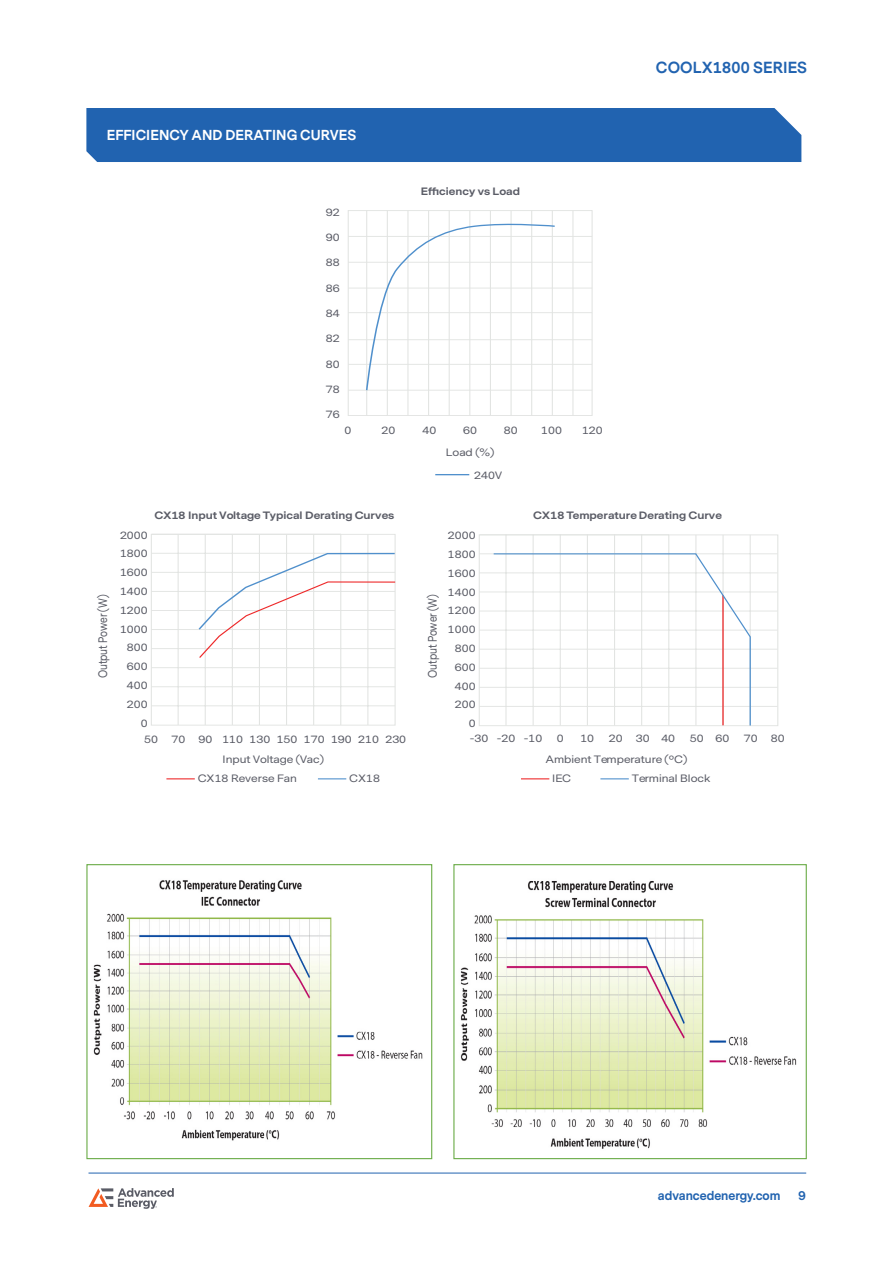
<style>
.page{position:relative;width:893px;height:1263px;background:#fff}
.page>*{position:absolute;margin:0;border:0;box-sizing:border-box;transform-origin:0 0}
.t1{font:700 15px "Messina Sans";letter-spacing:.01em;color:#2163b0}
.Heading_1{font:700 13.5px "Messina Sans";letter-spacing:.01em;color:#fff}
.t2{font:700 12px "Messina Sans";color:#2163b0}
.t3{font:11.55px "Messina Sans";color:#5a5c66;scale:.86 1}
.t4{font:9.9px/18.8px "Messina Sans";color:#5a5c66;text-align:right;scale:1.16 1}
.t5{font:700 9.9px "Messina Sans";color:#5a5c66;scale:1.16 1}
</style>
<div class="page">
<hr style="left:88px;top:1172px;width:718px;height:1px;background:#2163b0">
<svg style="left:89px;top:1188px;width:85px;height:21px"></svg>
<div style="left:86px;top:108px;width:715px;height:54px;background:#2163b0"></div>
<div style="left:348px;top:210px;width:244px;height:206px;border:1px solid #e2e4e2"></div>
<hr style="left:435px;top:474px;width:34px;height:1px;background:#5090cc">
<svg style="left:166px;top:778px;width:29px;height:1px"></svg>
<svg style="left:318px;top:778px;width:28px;height:1px"></svg>
<hr style="left:178px;top:534px;width:1px;height:191px;background:#e2e4e2">
<hr style="left:205px;top:534px;width:1px;height:191px;background:#e2e4e2">
<hr style="left:232px;top:534px;width:1px;height:191px;background:#e2e4e2">
<hr style="left:259px;top:534px;width:1px;height:191px;background:#e2e4e2">
<hr style="left:286px;top:534px;width:1px;height:191px;background:#e2e4e2">
<hr style="left:313px;top:534px;width:1px;height:191px;background:#e2e4e2">
<hr style="left:340px;top:534px;width:1px;height:191px;background:#e2e4e2">
<hr style="left:368px;top:534px;width:1px;height:191px;background:#e2e4e2">
<hr style="left:151px;top:553px;width:244px;height:1px;background:#e2e4e2">
<hr style="left:151px;top:572px;width:244px;height:1px;background:#e2e4e2">
<hr style="left:151px;top:591px;width:244px;height:1px;background:#e2e4e2">
<hr style="left:151px;top:610px;width:244px;height:1px;background:#e2e4e2">
<hr style="left:151px;top:629px;width:244px;height:1px;background:#e2e4e2">
<hr style="left:151px;top:648px;width:244px;height:1px;background:#e2e4e2">
<hr style="left:151px;top:667px;width:244px;height:1px;background:#e2e4e2">
<hr style="left:151px;top:686px;width:244px;height:1px;background:#e2e4e2">
<hr style="left:151px;top:705px;width:244px;height:1px;background:#e2e4e2">
<div style="left:151px;top:534px;width:244px;height:191px;border:1px solid #e2e4e2"></div>
<svg style="left:521px;top:778px;width:28px;height:1px"></svg>
<svg style="left:600px;top:778px;width:29px;height:1px"></svg>
<hr style="left:506px;top:535px;width:1px;height:190px;background:#e2e4e2">
<hr style="left:533px;top:535px;width:1px;height:190px;background:#e2e4e2">
<hr style="left:560px;top:535px;width:1px;height:190px;background:#e2e4e2">
<hr style="left:587px;top:535px;width:1px;height:190px;background:#e2e4e2">
<hr style="left:614px;top:535px;width:1px;height:190px;background:#e2e4e2">
<hr style="left:641px;top:535px;width:1px;height:190px;background:#e2e4e2">
<hr style="left:668px;top:535px;width:1px;height:190px;background:#e2e4e2">
<hr style="left:696px;top:535px;width:1px;height:190px;background:#e2e4e2">
<hr style="left:723px;top:535px;width:1px;height:190px;background:#e2e4e2">
<hr style="left:750px;top:535px;width:1px;height:190px;background:#e2e4e2">
<hr style="left:479px;top:553px;width:298px;height:1px;background:#e2e4e2">
<hr style="left:479px;top:534px;width:190px;height:1px;background:#e2e4e2">
<hr style="left:479px;top:573px;width:298px;height:1px;background:#e2e4e2">
<hr style="left:479px;top:592px;width:298px;height:1px;background:#e2e4e2">
<hr style="left:479px;top:611px;width:298px;height:1px;background:#e2e4e2">
<hr style="left:479px;top:630px;width:298px;height:1px;background:#e2e4e2">
<hr style="left:479px;top:649px;width:298px;height:1px;background:#e2e4e2">
<hr style="left:479px;top:668px;width:298px;height:1px;background:#e2e4e2">
<hr style="left:479px;top:687px;width:298px;height:1px;background:#e2e4e2">
<hr style="left:479px;top:706px;width:298px;height:1px;background:#e2e4e2">
<div style="left:479px;top:535px;width:299px;height:191px;border:1px solid #e2e4e2"></div>
<svg style="left:492px;top:553px;width:259px;height:173px"></svg>
<hr style="left:366px;top:211px;width:1px;height:204px;background:#e2e4e2">
<hr style="left:387px;top:211px;width:1px;height:204px;background:#e2e4e2">
<hr style="left:408px;top:211px;width:1px;height:204px;background:#e2e4e2">
<hr style="left:428px;top:211px;width:1px;height:204px;background:#e2e4e2">
<hr style="left:449px;top:211px;width:1px;height:204px;background:#e2e4e2">
<hr style="left:469px;top:211px;width:1px;height:204px;background:#e2e4e2">
<hr style="left:490px;top:211px;width:1px;height:204px;background:#e2e4e2">
<hr style="left:511px;top:211px;width:1px;height:204px;background:#e2e4e2">
<hr style="left:531px;top:211px;width:1px;height:204px;background:#e2e4e2">
<hr style="left:552px;top:211px;width:1px;height:204px;background:#e2e4e2">
<hr style="left:573px;top:211px;width:1px;height:204px;background:#e2e4e2">
<hr style="left:348px;top:236px;width:244px;height:1px;background:#e2e4e2">
<hr style="left:348px;top:262px;width:244px;height:1px;background:#e2e4e2">
<hr style="left:348px;top:288px;width:244px;height:1px;background:#e2e4e2">
<hr style="left:348px;top:312px;width:244px;height:1px;background:#e2e4e2">
<hr style="left:348px;top:339px;width:244px;height:1px;background:#e2e4e2">
<hr style="left:348px;top:364px;width:244px;height:1px;background:#e2e4e2">
<hr style="left:348px;top:390px;width:244px;height:1px;background:#e2e4e2">
<svg style="left:365px;top:221px;width:191px;height:170px"></svg>
<svg style="left:198px;top:552px;width:198px;height:107px"></svg>
<img style="left:93px;top:880px;width:330px;height:261px">
<div style="left:86px;top:864px;width:346px;height:295px;border:1px solid #6bac48"></div>
<img style="left:460px;top:880px;width:337px;height:269px">
<div style="left:453px;top:864px;width:354px;height:295px;border:1px solid #6bac48"></div>
<p class="Heading_1" style="left:107px;top:125px;width:251px">EFFICIENCY AND DERATING CURVES</p>
<p class="t4" style="left:326px;top:203px;width:13px">92</p>
<p class="t4" style="left:326px;top:228px;width:13px">90</p>
<p class="t4" style="left:326px;top:254px;width:13px">88</p>
<p class="t4" style="left:326px;top:279px;width:13px">86</p>
<p class="t4" style="left:326px;top:304px;width:13px">84</p>
<p class="t4" style="left:326px;top:330px;width:13px">82</p>
<p class="t4" style="left:326px;top:355px;width:13px">80</p>
<p class="t4" style="left:326px;top:380px;width:13px">78</p>
<p class="t4" style="left:326px;top:406px;width:13px">76</p>
<p class="t4" style="left:344px;top:421px;width:7px">0</p>
<p class="t5" style="left:421px;top:184px;width:87px">Efficiency vs Load</p>
<p class="t4" style="left:382px;top:421px;width:13px">20</p>
<p class="t4" style="left:422px;top:421px;width:13px">40</p>
<p class="t4" style="left:463px;top:421px;width:13px">60</p>
<p class="t4" style="left:504px;top:421px;width:13px">80</p>
<p class="t4" style="left:541px;top:421px;width:19px">100</p>
<p class="t4" style="left:582px;top:421px;width:19px">120</p>
<p class="t4" style="left:446px;top:444px;width:43px">Load (%)</p>
<p class="t4" style="left:474px;top:466px;width:26px">240V</p>
<h1 class="t1" style="left:656px;top:57px;width:153px">COOLX1800 SERIES</h1>
<p class="t3" style="left:95px;top:678px;width:99px;rotate:-90deg">Output Power (W)</p>
<p class="t5" style="left:154px;top:508px;width:208px">CX18 Input Voltage Typical Derating Curves</p>
<p class="t5" style="left:533px;top:508px;width:164px">CX18 Temperature Derating Curve</p>
<p class="t4" style="left:120px;top:526px;width:25px">2000<br>1800<br>1600<br>1400<br>1200<br>1000<br>800<br>600<br>400<br>200<br>0</p>
<p class="t4" style="left:448px;top:526px;width:25px">2000<br>1800<br>1600<br>1400<br>1200<br>1000<br>800<br>600<br>400<br>200<br>0</p>
<p class="t4" style="left:470px;top:729px;width:17px">-30</p>
<p class="t3" style="left:425px;top:678px;width:99px;rotate:-90deg">Output Power (W)</p>
<p class="t4" style="left:144px;top:730px;width:13px">50</p>
<p class="t4" style="left:171px;top:730px;width:13px">70</p>
<p class="t4" style="left:199px;top:730px;width:180px">90 110 130 150 170 190 210 230</p>
<p class="t4" style="left:497px;top:729px;width:41px">-20 -10</p>
<p class="t4" style="left:557px;top:729px;width:7px">0</p>
<p class="t4" style="left:580px;top:729px;width:13px">10</p>
<p class="t4" style="left:609px;top:729px;width:13px">20</p>
<p class="t4" style="left:636px;top:729px;width:35px">30 40</p>
<p class="t4" style="left:690px;top:729px;width:35px">50 60</p>
<p class="t4" style="left:744px;top:729px;width:13px">70</p>
<p class="t4" style="left:771px;top:729px;width:13px">80</p>
<p class="t4" style="left:223px;top:750px;width:89px">Input Voltage (Vac)</p>
<p class="t4" style="left:198px;top:770px;width:87px">CX18 Reverse Fan</p>
<p class="t4" style="left:349px;top:770px;width:28px">CX18</p>
<p class="t4" style="left:545px;top:750px;width:124px">Ambient Temperature (ºC)</p>
<p class="t4" style="left:552px;top:770px;width:18px">IEC</p>
<p class="t4" style="left:632px;top:770px;width:69px">Terminal Block</p>
<p class="t2" style="left:658px;top:1187px;width:124px">advancedenergy.com</p>
<p class="t2" style="left:798px;top:1187px;width:9px">9</p>
</div>
